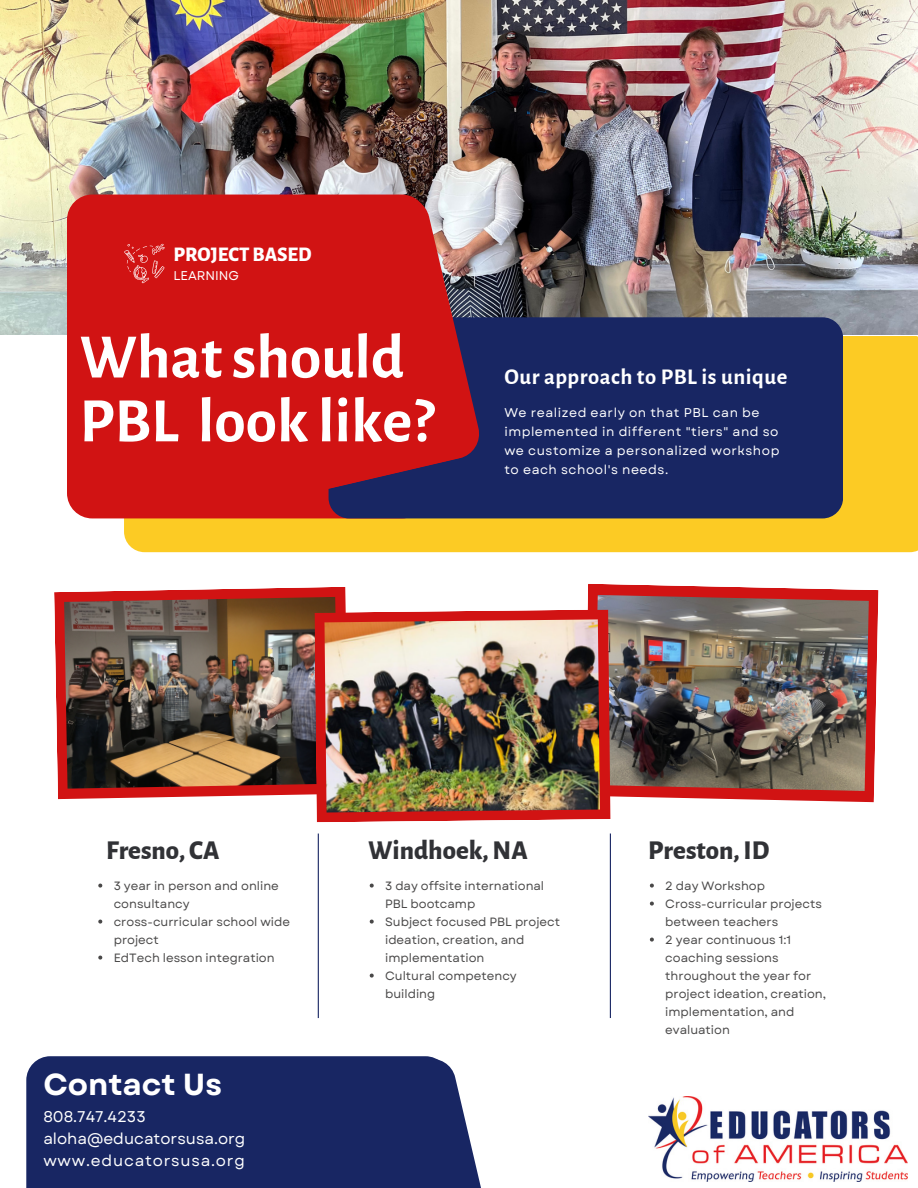
<style>
.page{position:relative;width:918px;height:1188px;background:#fff}
.page>*{position:absolute;margin:0;border:0;box-sizing:border-box;transform-origin:0 0}
.t1{font:700 63.3px "Alegreya Sans";color:#fff}
.t2{font:700 30.45px "Garet";color:#fff}
.t3{font:800 26.85px "Alegreya Sans";color:#313236}
.t4{font:700 22.5px "Alegreya Sans";letter-spacing:.025em;color:#fff}
.t5{font:800 20.4px "Alegreya Sans";color:#fff}
.t6{font:15.45px "Garet";color:#fff}
.t7{font:15.45px "Garet";letter-spacing:.05em;color:#fff}
.t8{font:12.75px/19px "Garet";letter-spacing:.04em;color:#fff}
.t9{font:12.75px "Garet";color:#fff}
.t10{font:12px/18px "Garet";color:#494848}
</style>
<div class="page">
<img style="left:0;top:0;width:918px;height:334px">
<div style="left:124px;top:336px;width:794px;height:216px;background:#fccb24"></div>
<div style="left:67px;top:195px;width:360px;height:323px;background:#d11313;border-radius:25px"></div>
<div style="left:329px;top:317px;width:514px;height:201px;background:#182663;border-radius:21px"></div>
<svg style="left:328px;top:195px;width:154px;height:302px;fill:#d11313"></svg>
<div style="left:26px;top:1056px;width:423px;height:132px;background:#182663"></div>
<svg style="left:263px;top:1056px;width:218px;height:132px"></svg>
<svg style="left:587px;top:584px;width:291px;height:218px;fill:#d11313"></svg>
<svg style="left:54px;top:587px;width:292px;height:212px;fill:#d11313"></svg>
<img style="left:594px;top:595px;width:275px;height:196px">
<img style="left:64px;top:597px;width:275px;height:192px">
<svg style="left:314px;top:609px;width:296px;height:213px;background:#d03030"></svg>
<img style="left:324px;top:619px;width:276px;height:194px">
<hr style="left:318px;top:834px;width:1px;height:184px;background:#182663">
<hr style="left:610px;top:834px;width:1px;height:184px;background:#182663">
<svg style="left:124px;top:244px;width:41px;height:39px"></svg>
<img style="left:648px;top:1097px;width:259px;height:84px">
<svg style="left:98px;top:884px;width:4px;height:4px"></svg>
<svg style="left:98px;top:920px;width:4px;height:4px"></svg>
<svg style="left:98px;top:956px;width:4px;height:4px"></svg>
<svg style="left:370px;top:884px;width:4px;height:4px"></svg>
<svg style="left:370px;top:920px;width:4px;height:4px"></svg>
<svg style="left:370px;top:974px;width:4px;height:4px"></svg>
<svg style="left:650px;top:884px;width:4px;height:4px"></svg>
<svg style="left:650px;top:902px;width:4px;height:4px"></svg>
<svg style="left:650px;top:938px;width:4px;height:4px"></svg>
<h3 class="t5" style="left:173px;top:245px;width:140px">PROJECTBASED</h3>
<p class="t9" style="left:173px;top:267px;width:67px">LEARNING</p>
<h1 class="t1" style="left:80px;top:327px;width:326px">Whatshould</h1>
<h1 class="t1" style="left:80px;top:391px;width:356px">PBL look like?</h1>
<h3 class="t4" style="left:504px;top:366px;width:284px">Our approach to PBL is unique</h3>
<p class="t8" style="left:504px;top:403px;width:277px">We realized early on that PBL can be implemented in different "tiers" and so we customize a personalized workshop to each school's needs.</p>
<h3 class="t3" style="left:106px;top:837px;width:115px">Fresno, CA</h3>
<h3 class="t3" style="left:368px;top:837px;width:161px">Windhoek, NA</h3>
<h3 class="t3" style="left:648px;top:838px;width:123px">Preston,ID</h3>
<p class="t10" style="left:114px;top:876px;width:178px">3 year in person and online consultancy cross-curricular school wide project<br>EdTech lesson integration</p>
<p class="t10" style="left:385px;top:876px;width:177px">3 day offsite international<br>PBL bootcamp<br>Subject focused PBL project ideation, creation, and implementation<br>Cultural competency building</p>
<p class="t10" style="left:665px;top:876px;width:162px">2 day Workshop<br>Cross-curricular projects between teachers<br>2 year continuous 1:1 coaching sessions throughout the year for project ideation, creation, implementation, and evaluation</p>
<h2 class="t2" style="left:43px;top:1063px;width:180px">Contact Us</h2>
<p class="t6" style="left:43px;top:1105px;width:104px">808.747.4233</p>
<p class="t7" style="left:43px;top:1149px;width:203px">www.educatorsusa.org</p>
<p class="t6" style="left:43px;top:1128px;width:204px">aloha@educatorsusa.org</p>
</div>
